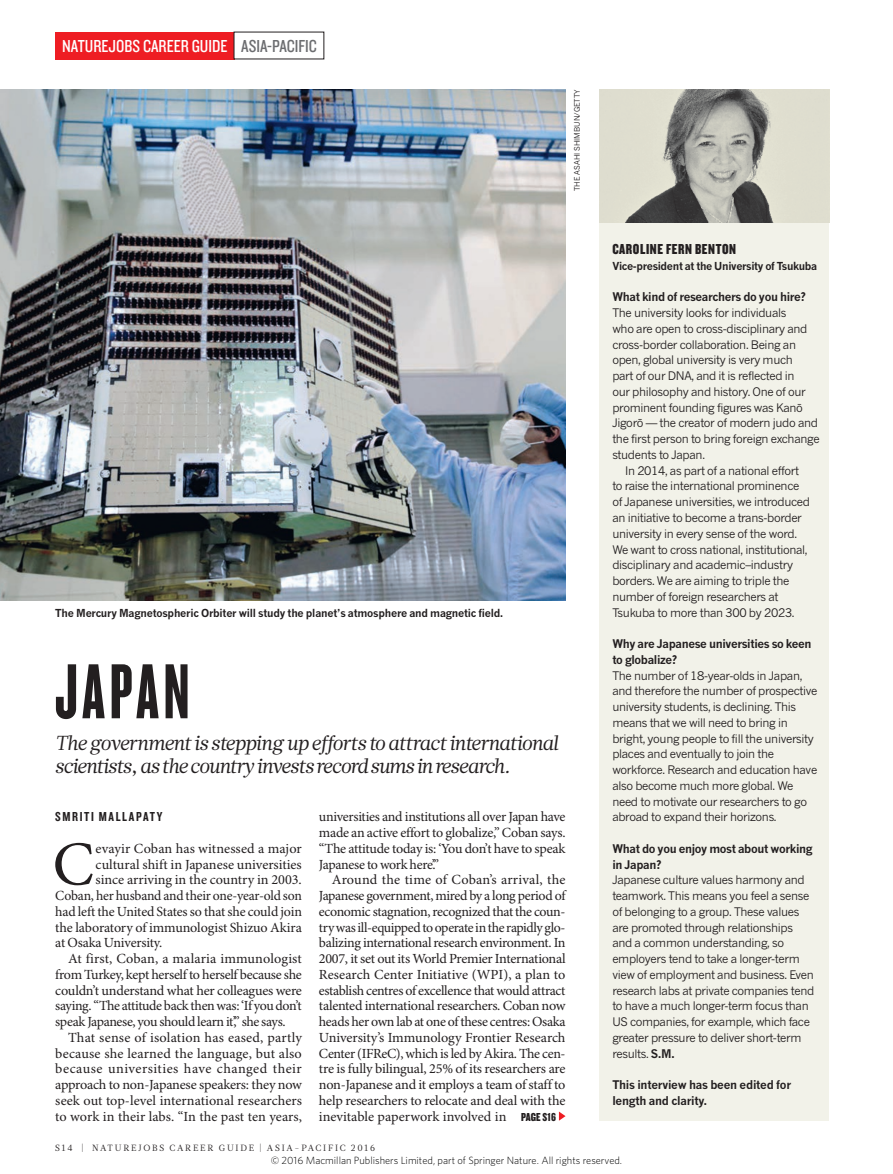
<style>
.page{position:relative;width:893px;height:1174px;background:#fff}
.page>*{position:absolute;margin:0;border:0;box-sizing:border-box;transform-origin:0 0}
.OUTLOOK_HEAD_42{font:81px "Knockout 67 Full Bantamwt";letter-spacing:.055em;color:#231f20}
.BODY_DROP_CAP{font:62.4px "Minion Pro";color:#231f20}
.OUTLOOK_INTRO{font:italic 20.25px/23.7px "Glosa Math";letter-spacing:-.025em;color:#231f20}
.t1{font:18px "Knockout 29 Junior Ltweight";color:#fff}
.t2{font:18px "Knockout 29 Junior Ltweight";color:#6c6d70}
.CROSSHEAD{font:15px "Knockout 69 Full Liteweight 2";letter-spacing:.04em;color:#231f20}
.BODY_INDENT{font:13.95px/15.8px "Minion Pro";letter-spacing:-.015em;color:#231f20;text-align:justify}
.BODY_DROP_CAP-2{font:13.95px "Minion Pro";letter-spacing:-.01em;color:#231f20}
.AUTHOR_BYLINE{font:13.5px "Knockout 49 Liteweight";letter-spacing:.12em;color:#231f20}
.BODY_INDENT-2{font:12px "Knockout 69 Full Liteweight 2";letter-spacing:.01em;color:#231f20}
.BOX_COPY_1ST_PARA{font:11.7px/15.8px "News Gothic MTOT";letter-spacing:-.03em;color:#231f20}
.BOX_COPY_INDENT{font:11.7px/15.8px "News Gothic MTOT";letter-spacing:-.03em;color:#231f20}
.BOX_COPY_1ST_PARA-2{font:700 11.7px/15.8px "News Gothic MTOT";letter-spacing:-.03em;color:#231f20}
.PIC_CAPTION{font:700 10.8px "News Gothic MTOT";letter-spacing:-.02em;color:#231f20}
.BOX_COPY_1ST_PARA-3{font:700 10.8px "News Gothic MTOT";letter-spacing:-.03em;color:#231f20}
.t3{font:300 10.5px "Whitney";color:#000}
.t4{font:9px "Glosa Math";letter-spacing:.2em;color:#231f20}
.PIC_CREDIT{font:7.5px "News Gothic MTOT";color:#231f20}
.s1{font-weight:700}
</style>
<div class="page">
<img style="left:0;top:89px;width:566px;height:512px">
<svg style="left:559px;top:1111px;width:7px;height:9px"></svg>
<div style="left:600px;top:89px;width:229px;height:1031px;background:#f2f2e9"></div>
<img style="left:600px;top:89px;width:229px;height:134px">
<div style="left:55px;top:32px;width:179px;height:27px;background:#ee1d23"></div>
<p class="t1" style="left:62px;top:34px;width:167px">NATUREJOBS CAREER GUIDE</p>
<p class="t2" style="left:241px;top:34px;width:77px">ASIA-PACIFIC</p>
<p class="PIC_CREDIT" style="left:572px;top:191px;width:103px;rotate:-90deg">THE ASAHI SHIMBUN/GETTY</p>
<p class="PIC_CAPTION" style="left:55px;top:606px;width:449px">The Mercury Magnetospheric Orbiter will study the planet’s atmosphere and magnetic field.</p>
<p class="OUTLOOK_HEAD_42" style="left:55px;top:644px;width:136px">JAPAN</p>
<p class="OUTLOOK_INTRO" style="left:55px;top:731px;width:505px">The government is stepping up efforts to attract international scientists, as the country invests record sums in research.</p>
<p class="AUTHOR_BYLINE" style="left:55px;top:808px;width:109px">SMRITI MALLAPATY</p>
<p class="BODY_DROP_CAP" style="left:53px;top:827px;width:43px">C</p>
<p class="BODY_DROP_CAP-2" style="left:96px;top:840px;width:208px">evayir Coban has witnessed a major</p>
<p class="BODY_DROP_CAP-2" style="left:96px;top:855px;width:208px">cultural shift in Japanese universities</p>
<p class="BODY_DROP_CAP-2" style="left:96px;top:871px;width:208px">since arriving in the country in 2003.</p>
<p class="BODY_DROP_CAP-2" style="left:55px;top:887px;width:248px">Coban, her husband and their one-year-old son</p>
<p class="BODY_DROP_CAP-2" style="left:55px;top:903px;width:248px">had left the United States so that she could join</p>
<p class="BODY_DROP_CAP-2" style="left:55px;top:918px;width:248px">the laboratory of immunologist Shizuo Akira</p>
<p class="BODY_DROP_CAP-2" style="left:55px;top:934px;width:109px">at Osaka University.</p>
<p class="BODY_INDENT" style="left:55px;top:951px;width:248px;text-indent:13px">At first, Coban, a malaria immunologist from Turkey, kept herself to herself because she couldn’t understand what her colleagues were saying. “The attitude back then was: ‘If you don’t speak Japanese, you should learn it’,” she says.</p>
<p class="BODY_INDENT" style="left:55px;top:1030px;width:248px;text-indent:13px">That sense of isolation has eased, partly because she learned the language, but also because universities have changed their approach to non-Japanese speakers: they now seek out top-level international researchers to work in their labs. “In the past ten years,</p>
<p class="BODY_INDENT" style="left:319px;top:809px;width:248px">universities and institutions all over Japan have made an active effort to globalize,” Coban says. “The attitude today is: ‘You don’t have to speak Japanese to work here’.”</p>
<p class="BODY_INDENT" style="left:319px;top:872px;width:248px;text-indent:13px">Around the time of Coban’s arrival, the Japanese government, mired by a long period of economic stagnation, recognized that the coun&shy;try was ill-equipped to operate in the rapidly glo&shy;balizing international research environment. In 2007, it set out its World Premier International Research Center Initiative (WPI), a plan to establish centres of excellence that would attract talented international researchers. Coban now heads her own lab at one of these centres: Osaka University’s Immunology Frontier Research Center (IFReC), which is led by Akira. The cen&shy;tre is fully bilingual, 25% of its researchers are non-Japanese and it employs a team of staff to help researchers to relocate and deal with the inevitable paperwork involved in</p>
<p class="BODY_INDENT-2" style="left:521px;top:1109px;width:36px">PAGE S16</p>
<p class="t4" style="left:55px;top:1141px;width:321px">S14 | NATUREJOBS CAREER GUIDE | ASIA-PACIFIC 2016</p>
<p class="CROSSHEAD" style="left:612px;top:240px;width:125px">CAROLINE FERN BENTON</p>
<p class="BOX_COPY_1ST_PARA-3" style="left:612px;top:259px;width:206px">Vice-president at the University of Tsukuba</p>
<p class="BOX_COPY_1ST_PARA-2" style="left:612px;top:289px;width:195px">What kind of researchers do you hire?</p>
<p class="BOX_COPY_1ST_PARA" style="left:612px;top:305px;width:209px">The university looks for individuals<br>who are open to cross-disciplinary and cross-border collaboration. Being an open, global university is very much<br>part of our DNA, and it is reflected in<br>our philosophy and history. One of our prominent founding figures was Kanō Jigorō — the creator of modern judo and the first person to bring foreign exchange students to Japan.</p>
<p class="BOX_COPY_INDENT" style="left:612px;top:462px;width:199px;text-indent:13px">In 2014, as part of a national effort to raise the international prominence of Japanese universities, we introduced an initiative to become a trans-border university in every sense of the word.<br>We want to cross national, institutional, disciplinary and academic–industry borders. We are aiming to triple the number of foreign researchers at Tsukuba to more than 300 by 2023.</p>
<p class="BOX_COPY_1ST_PARA-2" style="left:612px;top:636px;width:201px">Why are Japanese universities so keen to globalize?</p>
<p class="BOX_COPY_1ST_PARA" style="left:612px;top:667px;width:207px">The number of 18-year-olds in Japan, and therefore the number of prospective university students, is declining. This means that we will need to bring in bright, young people to fill the university places and eventually to join the workforce. Research and education have also become much more global. We need to motivate our researchers to go abroad to expand their horizons.</p>
<p class="BOX_COPY_1ST_PARA-2" style="left:612px;top:840px;width:202px">What do you enjoy most about working in Japan?</p>
<p class="BOX_COPY_1ST_PARA" style="left:612px;top:872px;width:204px">Japanese culture values harmony and teamwork. This means you feel a sense of belonging to a group. These values are promoted through relationships and a common understanding, so employers tend to take a longer-term view of employment and business. Even research labs at private companies tend to have a much longer-term focus than US companies, for example, which face greater pressure to deliver short-term results. <span class="s1">S.M.</span></p>
<p class="BOX_COPY_1ST_PARA-2" style="left:612px;top:1077px;width:180px">This interview has been edited for length and clarity.</p>
<p class="t3" style="left:271px;top:1153px;width:353px">© 2016 Macmillan Publishers Limited, part of Springer Nature. All rights reserved.</p>
</div>
